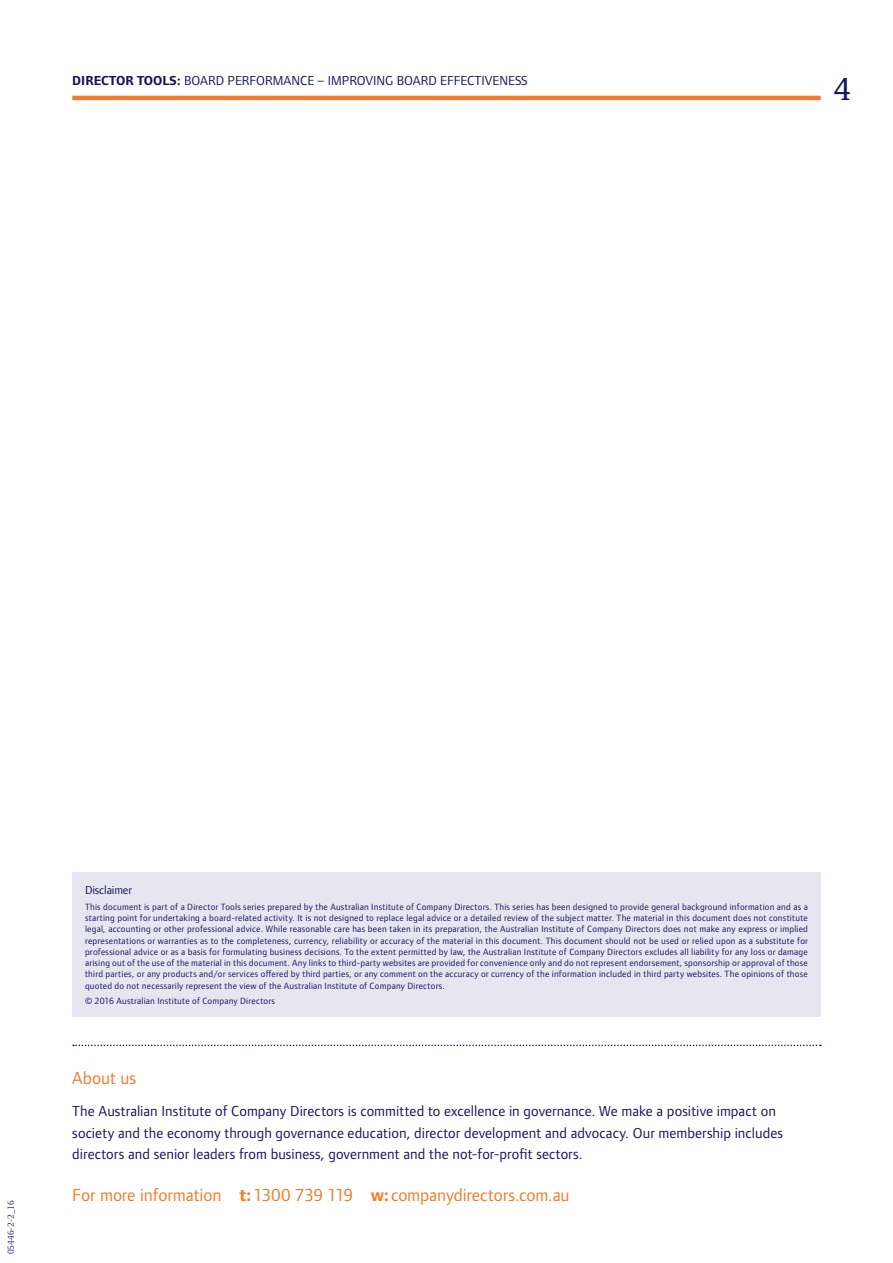
<style>
.page{position:relative;width:893px;height:1263px;background:#fff}
.page>*{position:absolute;margin:0;border:0;box-sizing:border-box;transform-origin:0 0}
.t1{font:500 33px "Foundry Form Serif";color:#16135f}
.t2{font:18px "Foundry Form Sans";letter-spacing:-.005em;color:#f47b29}
.t3{font:15px/21.3px "Foundry Form Sans";letter-spacing:.005em;color:#16135f}
.t4{font:13.5px "Foundry Form Sans";color:#16135f}
.t5{font:12px "Foundry Form Sans";letter-spacing:-.01em;color:#16135f}
.t6{font:9.3px/11.2px "Foundry Form Sans";letter-spacing:.02em;color:#16135f;text-align:justify}
.t7{font:9px "Foundry Form Serif";color:#16135f}
.s1{font-weight:700}
</style>
<div class="page">
<hr style="left:72px;top:96px;width:749px;height:4px;background:#f47b29">
<div style="left:72px;top:873px;width:749px;height:144px;background:#e7e6f0"></div>
<svg style="left:73px;top:1044px;width:748px;height:2px"></svg>
<h3 class="t4" style="left:72px;top:73px;width:457px"><span class="s1">DIRECTOR TOOLS:</span> BOARD PERFORMANCE – IMPROVING BOARD EFFECTIVENESS</h3>
<h1 class="t1" style="left:833px;top:71px;width:19px">4</h1>
<p class="t7" style="left:6px;top:1254px;width:56px;rotate:-90deg">05446-2-2_16</p>
<p class="t5" style="left:85px;top:883px;width:48px">Disclaimer</p>
<p class="t6" style="left:85px;top:901px;width:724px">This document is part of a Director Tools series prepared by the Australian Institute of Company Directors. This series has been designed to provide general background information and as a starting point for undertaking a board-related activity. It is not designed to replace legal advice or a detailed review of the subject matter. The material in this document does not constitute legal, accounting or other professional advice. While reasonable care has been taken in its preparation, the Australian Institute of Company Directors does not make any express or implied representations or warranties as to the completeness, currency, reliability or accuracy of the material in this document. This document should not be used or relied upon as a substitute for professional advice or as a basis for formulating business decisions. To the extent permitted by law, the Australian Institute of Company Directors excludes all liability for any loss or damage arising out of the use of the material in this document. Any links to third-party websites are provided for convenience only and do not represent endorsement, sponsorship or approval of those third parties, or any products and/or services offered by third parties, or any comment on the accuracy or currency of the information included in third party websites. The opinions of those quoted do not necessarily represent the view of the Australian Institute of Company Directors.</p>
<p class="t6" style="left:85px;top:995px;width:192px">© 2016 Australian Institute of Company Directors</p>
<h2 class="t2" style="left:72px;top:1068px;width:65px">About us</h2>
<p class="t3" style="left:72px;top:1100px;width:712px">The Australian Institute of Company Directors is committed to excellence in governance. We make a positive impact on society and the economy through governance education, director development and advocacy. Our membership includes directors and senior leaders from business, government and the not-for-profit sectors.</p>
<h2 class="t2" style="left:72px;top:1185px;width:499px">For more information <span class="s1">t:</span>1300 739 119 <span class="s1">w:</span> companydirectors.com.au</h2>
</div>
